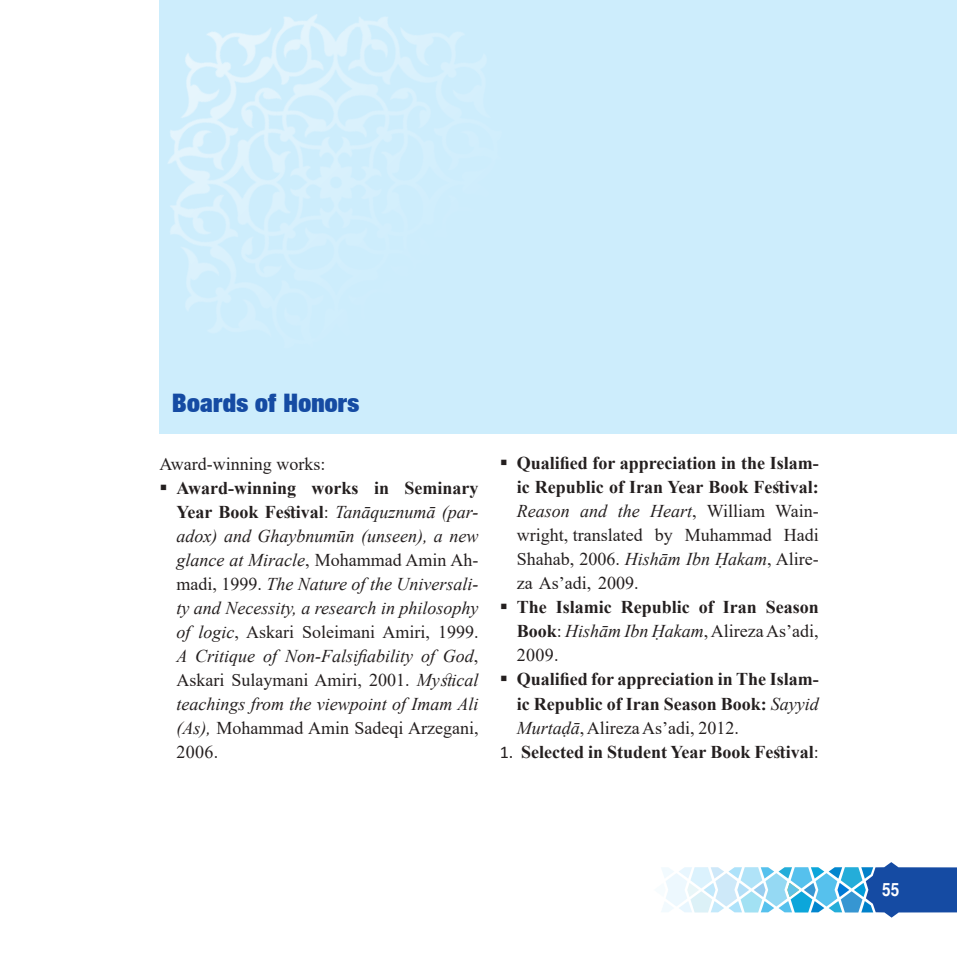
<style>
.page{position:relative;width:957px;height:957px;background:#fff}
.page>*{position:absolute;margin:0;border:0;box-sizing:border-box;transform-origin:0 0}
.t1{font:900 expanded 25.5px "Helvetica Neue LT";letter-spacing:.01em;color:#154ba3}
.t2{font:700 condensed 18.75px "Helvetica LT";color:#fff}
.t3{font:italic 18px/24px "Times New Roman";color:#241f1f;text-align:justify}
.t4{font:700 18px/24px "Times New Roman";color:#241f1f;text-align:justify}
.t5{font:18px/24px "Times New Roman";color:#241f1f;text-align:justify}
.s1{font-weight:700;font-style:normal}
.s2{font-style:normal}
.s3{font-weight:700}
.s4{font-style:italic}
.s5{font-weight:400}
.s6{font-weight:400;font-style:italic}
.s7{font-family:"Calibri";font-weight:400}
</style>
<div class="page">
<div style="left:159px;top:0;width:798px;height:434px;background:#cdedfc"></div>
<img style="left:168px;top:14px;width:296px;height:296px">
<svg style="left:661px;top:862px;width:296px;height:56px"></svg>
<h1 class="t1" style="left:172px;top:387px;width:189px">Boards of Honors</h1>
<p class="t5" style="left:159px;top:451px;width:167px">Award-winning works:</p>
<p class="t3" style="left:176px;top:475px;width:303px"><span class="s1">Award-winning works in Seminary Year Book Festival</span><span class="s2">:</span> Tanāquznumā (par&shy;adox) and Ghaybnumūn (unseen), a new glance at Miracle<span class="s2">, Mohammad Amin Ah&shy;madi, 1999.</span> The Nature of the Universali&shy;ty and Necessity, a research in philosophy of logic<span class="s2">, Askari Soleimani Amiri, 1999.<br></span>A Critique of Non-Falsifiability of God<span class="s2">, Askari Sulaymani Amiri, 2001.</span> Mystical teachings from the viewpoint of Imam Ali (As), <span class="s2">Mohammad Amin Sadeqi Arzegani, 2006.</span></p>
<p class="t5" style="left:517px;top:451px;width:303px"><span class="s3">Qualified for appreciation in the Islam&shy;ic Republic of Iran Year Book Festival:<br></span><span class="s4">Reason and the Heart</span>, William Wain&shy;wright, translated by Muhammad Hadi Shahab, 2006. <span class="s4">Hishām Ibn Ḥakam</span>, Alire&shy;za As’adi, 2009.</p>
<p class="t4" style="left:517px;top:595px;width:303px">The Islamic Republic of Iran Season Book<span class="s5">:</span> <span class="s6">Hishām Ibn Ḥakam</span><span class="s5">, Alireza As’adi, 2009.</span></p>
<p class="t4" style="left:517px;top:667px;width:303px">Qualified for appreciation in The Islam&shy;ic Republic of Iran Season Book: <span class="s6">Sayyid Murtaḍā</span><span class="s5">, Alireza As’adi, 2012.</span></p>
<p class="t4" style="left:500px;top:739px;width:320px"><span class="s7">1.</span> Selected in Student Year Book Festival<span class="s5">:</span></p>
<p class="t2" style="left:882px;top:877px;width:19px">55</p>
</div>
